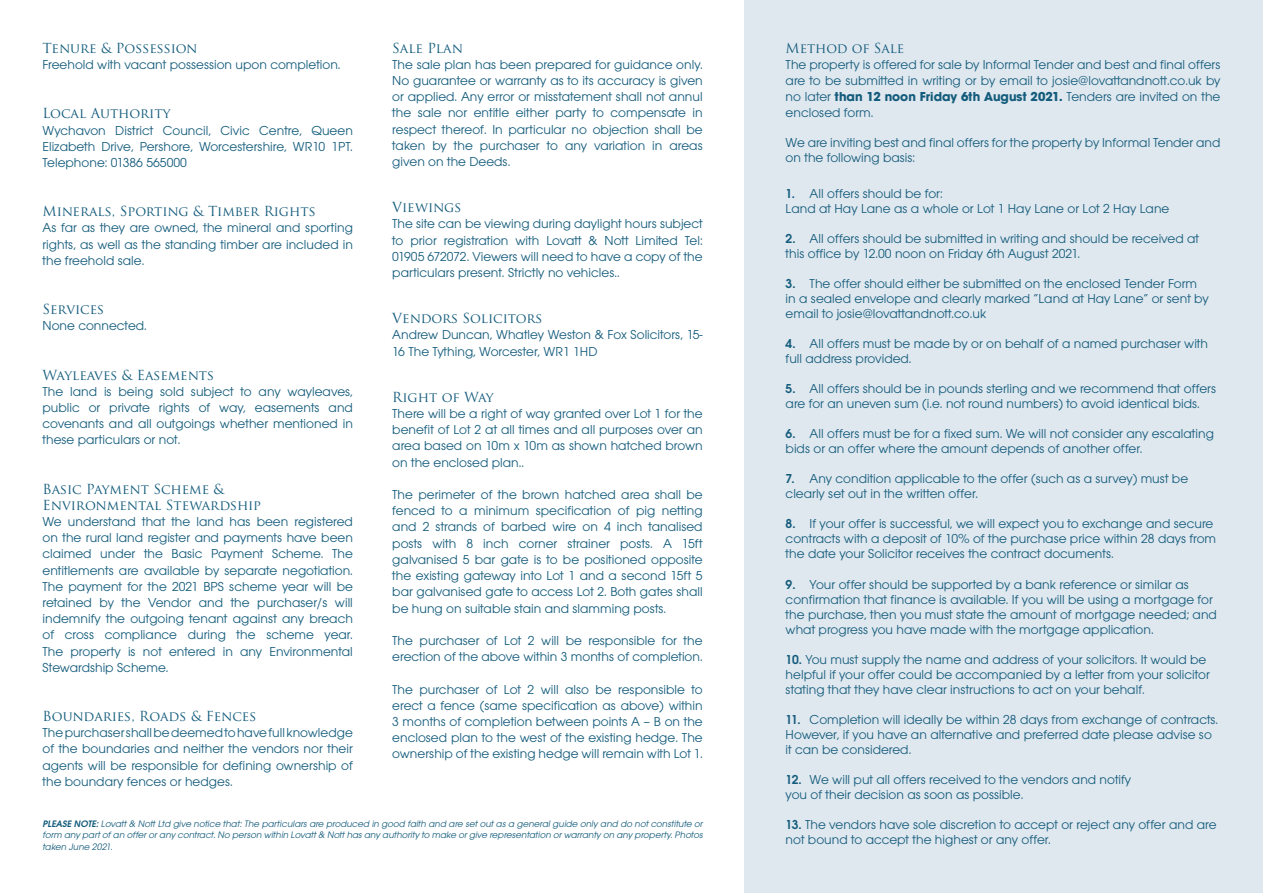
<style>
.page{position:relative;width:1263px;height:893px;background:#fff}
.page>*{position:absolute;margin:0;border:0;box-sizing:border-box;transform-origin:0 0}
.t1{font:13.5px/16.2px "Avant Garde Gothic Itc T";color:#145c7c}
.t2{font:13.5px/16.2px "Trajan Pro";color:#145c7c}
.t3{font:italic 9.75px/11.7px "Avant Garde Gothic Itc T";color:#145c7c;text-align:justify}
.s1{font-weight:600}
.s2{font-weight:700}
</style>
<div class="page">
<div style="left:744px;top:0;width:519px;height:893px;background:#e0e8ef"></div>
<p class="t2" style="left:43px;top:40px;width:156px">Tenure &amp; Possession</p>
<p class="t1" style="left:43px;top:56px;width:300px">Freehold with vacant possession upon completion.</p>
<p class="t2" style="left:43px;top:105px;width:130px">Local Authority</p>
<p class="t1" style="left:43px;top:122px;width:312px;text-align:justify">Wychavon District Council, Civic Centre, Queen Elizabeth Drive, Pershore, Worcestershire, WR10 1PT.<br>Telephone: 01386 565000</p>
<p class="t2" style="left:43px;top:203px;width:275px">Minerals, Sporting &amp; Timber Rights</p>
<p class="t1" style="left:43px;top:220px;width:312px;text-align:justify">As far as they are owned, the mineral and sporting rights, as well as the standing timber are included in the freehold sale.</p>
<p class="t2" style="left:43px;top:301px;width:63px">Services</p>
<p class="t1" style="left:43px;top:317px;width:106px">None connected.</p>
<p class="t2" style="left:43px;top:366px;width:173px">Wayleaves &amp; Easements</p>
<p class="t1" style="left:43px;top:383px;width:312px;text-align:justify">The land is being sold subject to any wayleaves, public or private rights of way, easements and covenants and all outgoings whether mentioned in these particulars or not.</p>
<p class="t2" style="left:43px;top:480px;width:220px">Basic Payment Scheme &amp;<br>Environmental Stewardship</p>
<p class="t1" style="left:43px;top:513px;width:312px;text-align:justify">We understand that the land has been registered on the rural land register and payments have been claimed under the Basic Payment Scheme. The entitlements are available by separate negotiation.<br>The payment for the 2021 BPS scheme year will be retained by the Vendor and the purchaser/s will indemnify the outgoing tenant against any breach of cross compliance during the scheme year.<br>The property is not entered in any Environmental Stewardship Scheme.</p>
<p class="t2" style="left:43px;top:708px;width:215px">Boundaries, Roads &amp; Fences</p>
<p class="t1" style="left:43px;top:724px;width:312px;text-align:justify">The purchaser shall be deemed to have full knowledge of the boundaries and neither the vendors nor their agents will be responsible for defining ownership of the boundary fences or hedges.</p>
<p class="t2" style="left:392px;top:40px;width:72px">Sale Plan</p>
<p class="t1" style="left:392px;top:56px;width:312px;text-align:justify">The sale plan has been prepared for guidance only.<br>No guarantee or warranty as to its accuracy is given or applied. Any error or misstatement shall not annul the sale nor entitle either party to compensate in respect thereof. In particular no objection shall be taken by the purchaser to any variation in areas given on the Deeds.</p>
<p class="t2" style="left:392px;top:199px;width:71px">Viewings</p>
<p class="t1" style="left:392px;top:216px;width:312px;text-align:justify">The site can be viewing during daylight hours subject to prior registration with Lovatt &amp; Nott Limited Tel:<br>01905 672072. Viewers will need to have a copy of the particulars present. Strictly no vehicles..</p>
<p class="t2" style="left:392px;top:310px;width:152px">Vendors Solicitors</p>
<p class="t1" style="left:392px;top:327px;width:312px">Andrew Duncan, Whatley Weston &amp; Fox Solicitors, 15-<br>16 The Tything, Worcester, WR1 1HD</p>
<p class="t2" style="left:392px;top:389px;width:103px">Right of Way</p>
<p class="t1" style="left:392px;top:405px;width:312px;text-align:justify">There will be a right of way granted over Lot 1 for the benefit of Lot 2 at all times and all purposes over an area based on 10m x 10m as shown hatched brown on the enclosed plan..</p>
<p class="t1" style="left:392px;top:486px;width:312px;text-align:justify">The perimeter of the brown hatched area shall be fenced to a minimum specification of pig netting and 2 strands of barbed wire on 4 inch tanalised posts with 8 inch corner strainer posts. A 15ft galvanised 5 bar gate is to be positioned opposite the existing gateway into Lot 1 and a second 15ft 5 bar galvanised gate to access Lot 2. Both gates shall be hung on suitable stain and slamming posts.</p>
<p class="t1" style="left:392px;top:632px;width:312px">The purchaser of Lot 2 will be responsible for the erection of the above within 3 months of completion.</p>
<p class="t1" style="left:392px;top:681px;width:312px;text-align:justify">The purchaser of Lot 2 will also be responsible to erect a fence (same specification as above) within 3 months of completion between points A – B on the enclosed plan to the west of the existing hedge. The ownership of the existing hedge will remain with Lot 1.</p>
<p class="t3" style="left:43px;top:817px;width:664px"><span class="s1">PLEASE NOTE:</span>Lovatt&amp; NottLtd give notice that:The particulars are produced in good faith and are setoutas a generalguide only and do notconstitute or form any partofan offerorany contract.No person within Lovatt&amp; Notthas any authority to make orgive representation orwarranty on any property.Photos taken June 2021.</p>
<p class="t2" style="left:786px;top:40px;width:120px">Method of Sale</p>
<p class="t1" style="left:786px;top:56px;width:436px;text-align:justify">The property is offered for sale by Informal Tender and best and final offers are to be submitted in writing or by email to josie@lovattandnott.co.uk by no later <span class="s2">than 12 noon Friday 6th August 2021.</span> Tenders are invited on the enclosed form.</p>
<p class="t1" style="left:786px;top:135px;width:436px;line-height:15px">We are inviting best and final offers for the property by Informal Tender and on the following basis:</p>
<p class="t1" style="left:786px;top:186px;width:159px"><span class="s1">1.</span> All offers should be for:</p>
<p class="t1" style="left:786px;top:201px;width:385px">Land at Hay Lane as a whole or Lot 1 Hay Lane or Lot 2 Hay Lane</p>
<p class="t1" style="left:786px;top:231px;width:415px;line-height:15px"><span class="s1">2.</span> All offers should be submitted in writing and should be received at this office by 12.00 noon on Friday 6th August 2021.</p>
<p class="t1" style="left:786px;top:276px;width:425px;line-height:15px"><span class="s1">3.</span> The offer should either be submitted on the enclosed Tender Form in a sealed envelope and clearly marked “Land at Hay Lane” or sent by email to josie@lovattandnott.co.uk</p>
<p class="t1" style="left:786px;top:336px;width:424px;line-height:15px"><span class="s1">4.</span> All offers must be made by or on behalf of a named purchaser with full address provided.</p>
<p class="t1" style="left:786px;top:381px;width:432px;line-height:15px"><span class="s1">5.</span> All offers should be in pounds sterling and we recommend that offers are for an uneven sum (i.e. not round numbers) to avoid identical bids.</p>
<p class="t1" style="left:786px;top:426px;width:430px;line-height:15px"><span class="s1">6.</span> All offers must be for a fixed sum. We will not consider any escalating bids or an offer where the amount depends of another offer.</p>
<p class="t1" style="left:786px;top:471px;width:404px;line-height:15px"><span class="s1">7.</span> Any condition applicable to the offer (such as a survey) must be clearly set out in the written offer.</p>
<p class="t1" style="left:786px;top:516px;width:432px;line-height:15px"><span class="s1">8.</span> If your offer is successful, we will expect you to exchange and secure contracts with a deposit of 10% of the purchase price within 28 days from the date your Solicitor receives the contract documents.</p>
<p class="t1" style="left:786px;top:576px;width:433px;line-height:15px"><span class="s1">9.</span> Your offer should be supported by a bank reference or similar as confirmation that finance is available. If you will be using a mortgage for the purchase, then you must state the amount of mortgage needed; and what progress you have made with the mortgage application.</p>
<p class="t1" style="left:786px;top:651px;width:426px;line-height:15px"><span class="s1">10.</span> You must supply the name and address of your solicitors. It would be helpful if your offer could be accompanied by a letter from your solicitor stating that they have clear instructions to act on your behalf.</p>
<p class="t1" style="left:786px;top:711px;width:434px;line-height:15px"><span class="s1">11.</span> Completion will ideally be within 28 days from exchange of contracts.<br>However, if you have an alternative and preferred date please advise so it can be considered.</p>
<p class="t1" style="left:786px;top:771px;width:347px;line-height:15px"><span class="s1">12.</span> We will put all offers received to the vendors and notify you of their decision as soon as possible.</p>
<p class="t1" style="left:786px;top:816px;width:432px;line-height:15px"><span class="s1">13.</span> The vendors have sole discretion to accept or reject any offer and are not bound to accept the highest or any offer.</p>
</div>
